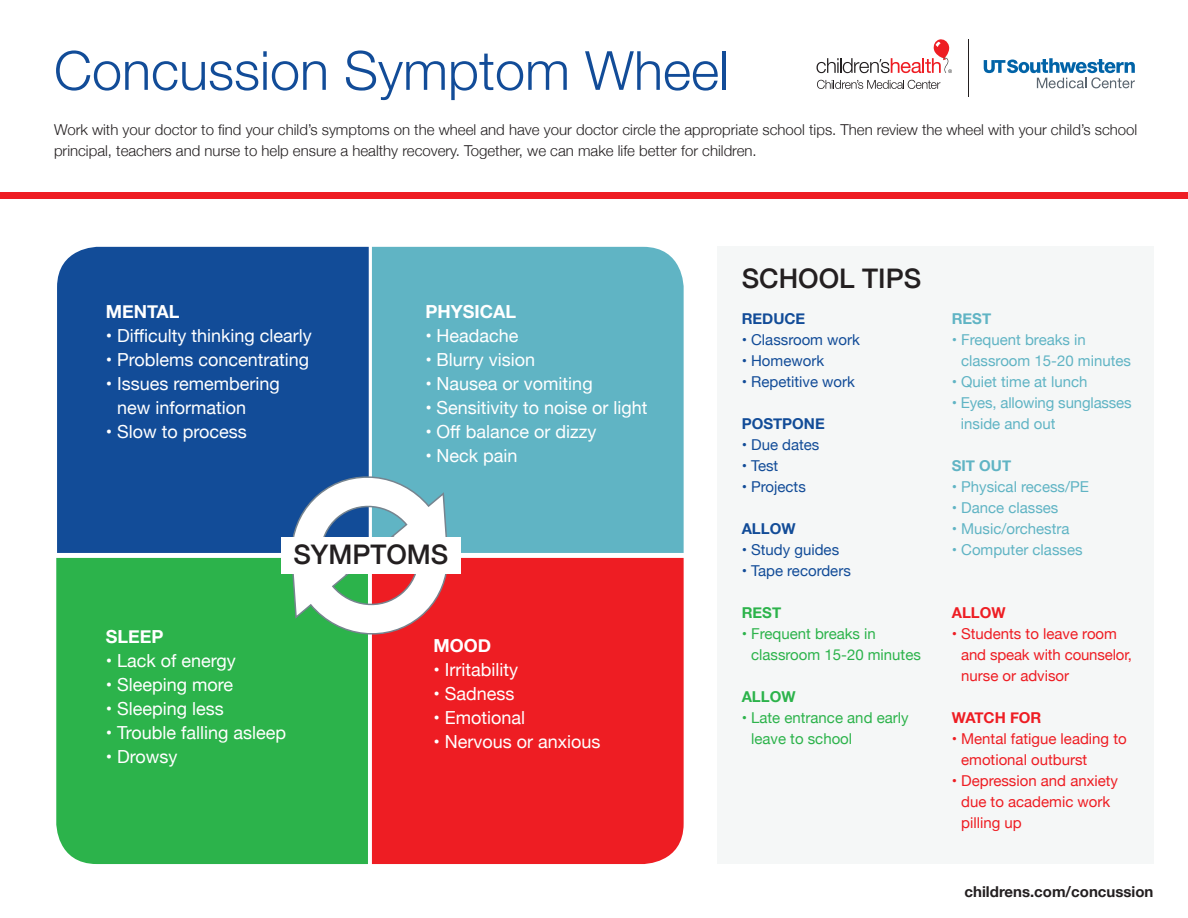
<style>
.page{position:relative;width:1188px;height:918px;background:#fff}
.page>*{position:absolute;margin:0;border:0;box-sizing:border-box;transform-origin:0 0}
.t1{font:300 54px "Helvetica Neue";color:#124c98}
.t2{font:500 27px "Helvetica Neue";color:#231f20}
.t3{font:18px/24px "Helvetica Neue";color:#fff}
.t4{font:700 18px "Helvetica Neue";color:#fff}
.t5{font:300 15px/21px "Helvetica Neue";color:#231f20}
.t6{font:15px/21px "Helvetica Neue";color:#60b4c4}
.t7{font:15px/21px "Helvetica Neue";color:#ee1d23}
.t8{font:15px "Helvetica Neue";color:#124c98}
.t9{font:15px/21px "Helvetica Neue";color:#2cb34b}
.t10{font:700 15px "Helvetica Neue";color:#231f20}
.t11{font:700 15px "Helvetica Neue";color:#124c98}
.t12{font:700 15px "Helvetica Neue";color:#ee1d23}
.t13{font:700 15px "Helvetica Neue";color:#60b4c4}
.t14{font:700 15px "Helvetica Neue";color:#2cb34b}
</style>
<div class="page">
<div style="left:717px;top:247px;width:436px;height:617px;background:#f5f7f7"></div>
<div style="left:0;top:192px;width:1188px;height:7px;background:#ee1d23"></div>
<svg style="left:817px;top:80px;width:123px;height:9px"></svg>
<hr style="left:969px;top:39px;width:1px;height:58px;background:#231f20">
<svg style="left:984px;top:58px;width:151px;height:30px"></svg>
<svg style="left:817px;top:39px;width:135px;height:34px"></svg>
<div style="left:57px;top:247px;width:312px;height:306px;background:#124c98"></div>
<div style="left:372px;top:247px;width:312px;height:306px;background:#60b4c4"></div>
<div style="left:372px;top:558px;width:312px;height:306px;background:#ee1d23"></div>
<div style="left:56px;top:558px;width:312px;height:306px;background:#2cb34b"></div>
<svg style="left:291px;top:467px;width:158px;height:177px"></svg>
<div style="left:281px;top:537px;width:180px;height:37px;background:#fff"></div>
<p class="t1" style="left:54px;top:27px;width:677px">Concussion Symptom Wheel</p>
<p class="t5" style="left:54px;top:118px;width:1085px">Work with your doctor to find your child’s symptoms on the wheel and have your doctor circle the appropriate school tips. Then review the wheel with your child’s school principal, teachers and nurse to help ensure a healthy recovery. Together, we can make life better for children.</p>
<p class="t4" style="left:106px;top:298px;width:75px">MENTAL</p>
<p class="t3" style="left:106px;top:325px;width:208px">• Difficulty thinking clearly</p>
<p class="t3" style="left:106px;top:349px;width:205px">• Problems concentrating</p>
<p class="t3" style="left:117px;top:373px;width:164px;text-indent:-11px">• Issues remembering new information</p>
<p class="t3" style="left:106px;top:421px;width:142px">• Slow to process</p>
<p class="t4" style="left:425px;top:298px;width:92px">PHYSICAL</p>
<p class="t3" style="left:425px;top:325px;width:95px">• Headache</p>
<p class="t3" style="left:425px;top:349px;width:111px">• Blurry vision</p>
<p class="t3" style="left:425px;top:373px;width:169px">• Nausea or vomiting</p>
<p class="t3" style="left:425px;top:397px;width:224px">• Sensitivity to noise or light</p>
<p class="t3" style="left:425px;top:421px;width:172px">• Off balance or dizzy</p>
<p class="t3" style="left:425px;top:445px;width:94px">• Neck pain</p>
<p class="t2" style="left:293px;top:533px;width:157px">SYMPTOMS</p>
<p class="t4" style="left:106px;top:623px;width:59px">SLEEP</p>
<p class="t3" style="left:106px;top:650px;width:131px">• Lack of energy</p>
<p class="t3" style="left:106px;top:674px;width:129px">• Sleeping more</p>
<p class="t3" style="left:106px;top:698px;width:119px">• Sleeping less</p>
<p class="t3" style="left:106px;top:722px;width:182px">• Trouble falling asleep</p>
<p class="t3" style="left:106px;top:746px;width:73px">• Drowsy</p>
<p class="t4" style="left:434px;top:632px;width:59px">MOOD</p>
<p class="t3" style="left:434px;top:659px;width:86px">• Irritability</p>
<p class="t3" style="left:434px;top:683px;width:82px">• Sadness</p>
<p class="t3" style="left:434px;top:707px;width:93px">• Emotional</p>
<p class="t3" style="left:434px;top:731px;width:168px">• Nervous or anxious</p>
<p class="t2" style="left:742px;top:256px;width:181px">SCHOOL TIPS</p>
<p class="t11" style="left:742px;top:307px;width:65px">REDUCE</p>
<p class="t8" style="left:742px;top:329px;width:120px">• Classroom work</p>
<p class="t8" style="left:742px;top:350px;width:84px">• Homework</p>
<p class="t8" style="left:742px;top:371px;width:115px">• Repetitive work</p>
<p class="t11" style="left:742px;top:412px;width:85px">POSTPONE</p>
<p class="t8" style="left:742px;top:434px;width:79px">• Due dates</p>
<p class="t8" style="left:742px;top:455px;width:38px">• Test</p>
<p class="t8" style="left:742px;top:476px;width:66px">• Projects</p>
<p class="t11" style="left:742px;top:517px;width:55px">ALLOW</p>
<p class="t8" style="left:742px;top:539px;width:99px">• Study guides</p>
<p class="t8" style="left:742px;top:560px;width:111px">• Tape recorders</p>
<p class="t14" style="left:742px;top:601px;width:41px">REST</p>
<p class="t9" style="left:751px;top:624px;width:171px;text-indent:-9px">• Frequent breaks in classroom 15-20 minutes</p>
<p class="t14" style="left:742px;top:685px;width:55px">ALLOW</p>
<p class="t9" style="left:751px;top:708px;width:159px;text-indent:-9px">• Late entrance and early leave to school</p>
<p class="t13" style="left:952px;top:307px;width:41px">REST</p>
<p class="t6" style="left:961px;top:330px;width:171px;text-indent:-9px">• Frequent breaks in classroom 15-20 minutes</p>
<p class="t6" style="left:952px;top:372px;width:137px">• Quiet time at lunch</p>
<p class="t6" style="left:961px;top:393px;width:172px;text-indent:-9px">• Eyes, allowing sunglasses inside and out</p>
<p class="t13" style="left:952px;top:454px;width:61px">SIT OUT</p>
<p class="t6" style="left:952px;top:477px;width:139px">• Physical recess/PE</p>
<p class="t6" style="left:952px;top:498px;width:108px">• Dance classes</p>
<p class="t6" style="left:952px;top:519px;width:119px">• Music/orchestra</p>
<p class="t6" style="left:952px;top:540px;width:132px">• Computer classes</p>
<p class="t12" style="left:952px;top:601px;width:55px">ALLOW</p>
<p class="t7" style="left:961px;top:624px;width:172px;text-indent:-9px">• Students to leave room and speak with counselor, nurse or advisor</p>
<p class="t12" style="left:952px;top:706px;width:91px">WATCH FOR</p>
<p class="t7" style="left:961px;top:729px;width:167px;text-indent:-9px">• Mental fatigue leading to emotional outburst</p>
<p class="t7" style="left:961px;top:771px;width:158px;text-indent:-9px">• Depression and anxiety due to academic work pilling up</p>
<p class="t10" style="left:965px;top:879px;width:190px">childrens.com/concussion</p>
</div>
